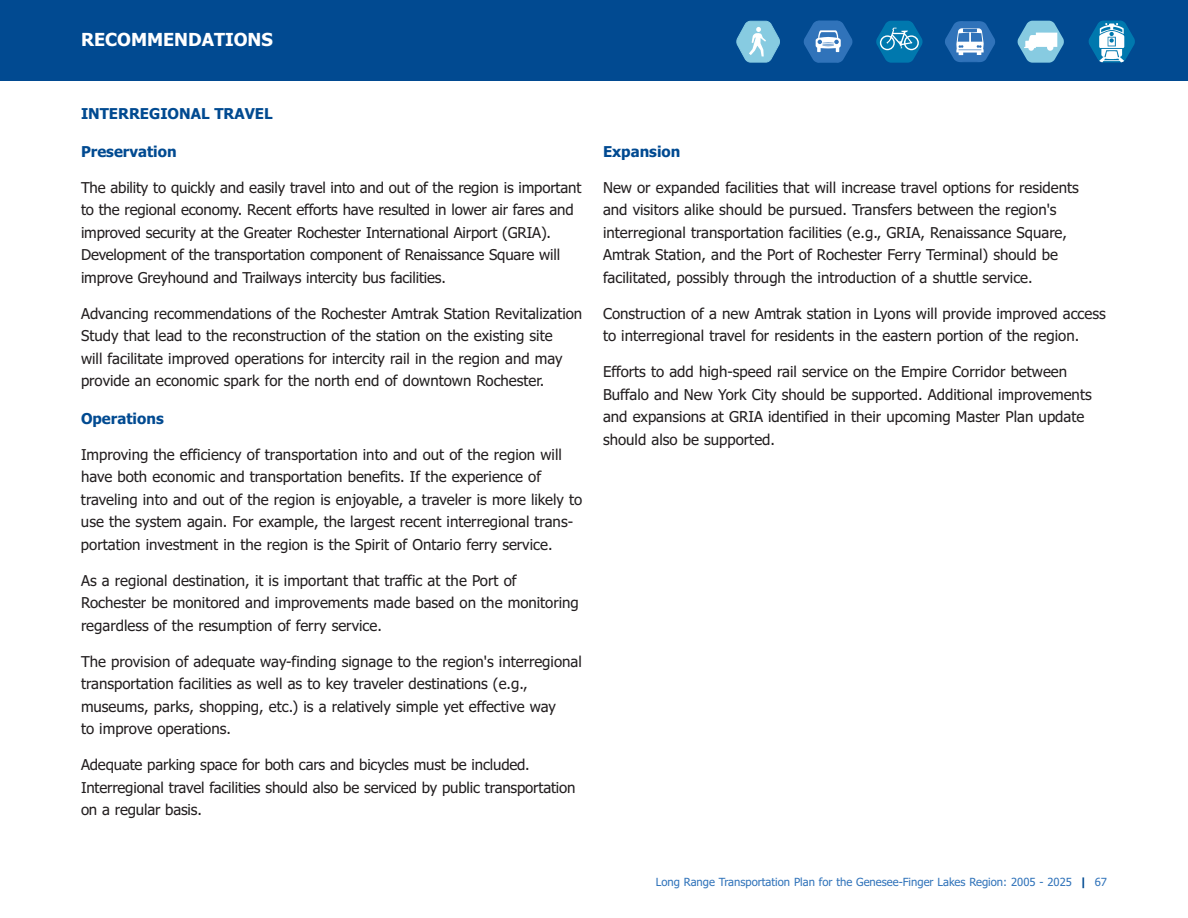
<style>
.page{position:relative;width:1188px;height:918px;background:#fff}
.page>*{position:absolute;margin:0;border:0;box-sizing:border-box;transform-origin:0 0}
.t1{font:700 18px "Tahoma";color:#fff}
.t2{font:15px/22.5px "Tahoma";color:#231f20}
.t3{font:700 15px "Tahoma";color:#014a91}
.t4{font:11.25px "Tahoma";color:#3073ba}
.s1{font-weight:700;color:#014a91}
</style>
<div class="page">
<div style="left:0;top:0;width:1188px;height:81px;background:#014a91"></div>
<svg style="left:945px;top:21px;width:50px;height:41px"></svg>
<svg style="left:737px;top:21px;width:43px;height:42px"></svg>
<svg style="left:803px;top:21px;width:50px;height:42px"></svg>
<svg style="left:876px;top:21px;width:47px;height:42px"></svg>
<svg style="left:1017px;top:21px;width:47px;height:42px"></svg>
<svg style="left:1088px;top:21px;width:47px;height:37px"></svg>
<img style="left:1097px;top:22px;width:29px;height:41px">
<p class="t1" style="left:81px;top:29px;width:193px">RECOMMENDATIONS</p>
<p class="t3" style="left:81px;top:106px;width:193px">INTERREGIONAL TRAVEL</p>
<p class="t3" style="left:81px;top:143px;width:97px">Preservation</p>
<p class="t2" style="left:81px;top:177px;width:502px">The ability to quickly and easily travel into and out of the region is important to the regional economy. Recent efforts have resulted in lower air fares and improved security at the Greater Rochester International Airport (GRIA).<br>Development of the transportation component of Renaissance Square will improve Greyhound and Trailways intercity bus facilities.</p>
<p class="t2" style="left:81px;top:303px;width:503px">Advancing recommendations of the Rochester Amtrak Station Revitalization Study that lead to the reconstruction of the station on the existing site<br>will facilitate improved operations for intercity rail in the region and may provide an economic spark for the north end of downtown Rochester.</p>
<p class="t3" style="left:81px;top:410px;width:84px">Operations</p>
<p class="t2" style="left:81px;top:444px;width:503px">Improving the efficiency of transportation into and out of the region will have both economic and transportation benefits. If the experience of traveling into and out of the region is enjoyable, a traveler is more likely to use the system again. For example, the largest recent interregional trans&shy;portation investment in the region is the Spirit of Ontario ferry service.</p>
<p class="t2" style="left:81px;top:570px;width:499px">As a regional destination, it is important that traffic at the Port of<br>Rochester be monitored and improvements made based on the monitoring regardless of the resumption of ferry service.</p>
<p class="t2" style="left:81px;top:651px;width:502px">The provision of adequate way-finding signage to the region's interregional transportation facilities as well as to key traveler destinations (e.g., museums, parks, shopping, etc.) is a relatively simple yet effective way<br>to improve operations.</p>
<p class="t2" style="left:81px;top:754px;width:496px">Adequate parking space for both cars and bicycles must be included.<br>Interregional travel facilities should also be serviced by public transportation on a regular basis.</p>
<p class="t3" style="left:603px;top:143px;width:79px">Expansion</p>
<p class="t2" style="left:603px;top:177px;width:477px">New or expanded facilities that will increase travel options for residents and visitors alike should be pursued. Transfers between the region's interregional transportation facilities (e.g., GRIA, Renaissance Square, Amtrak Station, and the Port of Rochester Ferry Terminal) should be facilitated, possibly through the introduction of a shuttle service.</p>
<p class="t2" style="left:603px;top:303px;width:504px">Construction of a new Amtrak station in Lyons will provide improved access to interregional travel for residents in the eastern portion of the region.</p>
<p class="t2" style="left:603px;top:361px;width:490px">Efforts to add high-speed rail service on the Empire Corridor between Buffalo and New York City should be supported. Additional improvements and expansions at GRIA identified in their upcoming Master Plan update should also be supported.</p>
<p class="t4" style="left:656px;top:876px;width:453px">Long Range Transportation Plan for the Genesee-Finger Lakes Region: 2005 - 2025 <span class="s1">|</span> 67</p>
</div>
